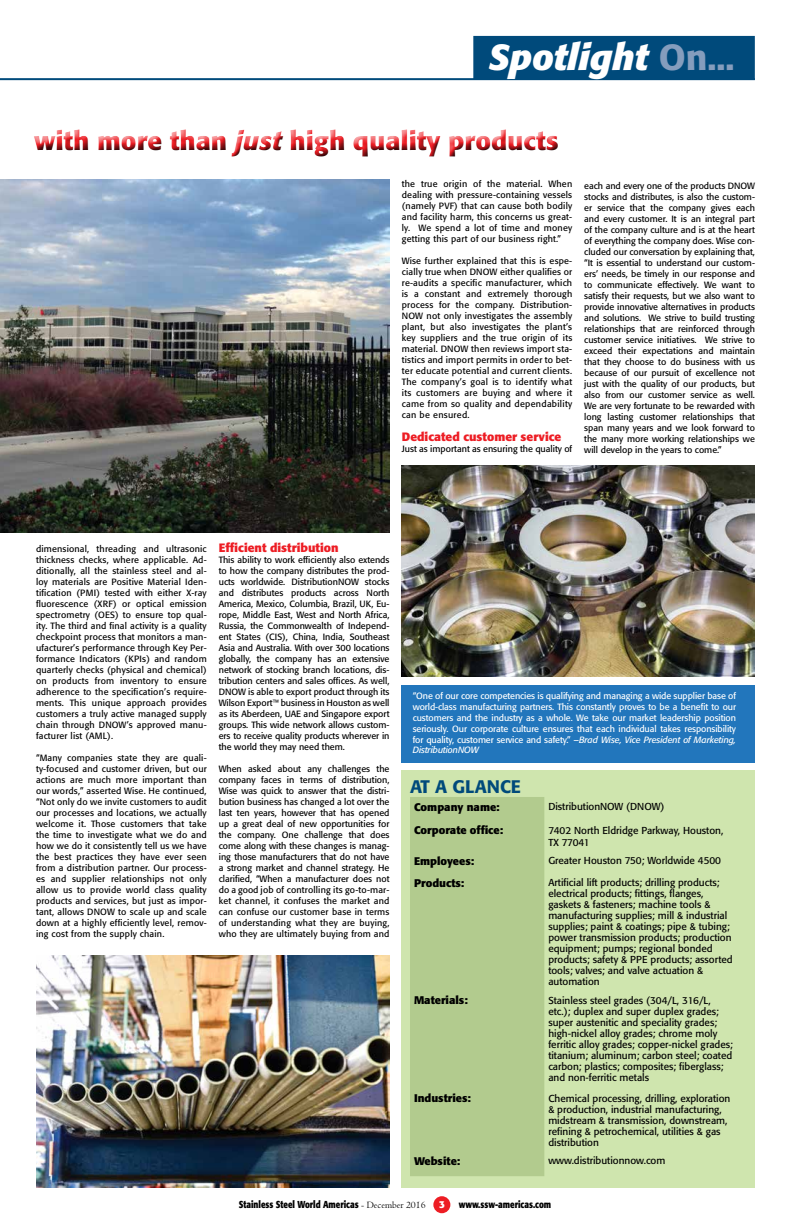
<style>
.page{position:relative;width:791px;height:1225px;background:#fff}
.page>*{position:absolute;margin:0;border:0;box-sizing:border-box;transform-origin:0 0}
.t1{font:italic 700 36px "Formata";color:#fff}
.t2{font:700 26px "Formata";color:#ed1d24}
.t3{font:500 18px "Formata";color:#004a7b}
.t4{font:700 12px "Formata";color:#ed1d24}
.t5{font:700 11px "Formata";color:#000}
.t6{font:10px/11px "Formata";color:#000}
.t7{font:700 10px "Formata";color:#000;scale:.8 1}
.t8{font:700 10px "Formata";color:#fff}
.t9{font:9px/11px "Formata";letter-spacing:.02em;color:#000;text-align:justify}
.t10{font:9px/10.8px "Formata";letter-spacing:-.01em;color:#fff;text-align:justify}
.t11{font:9px "Formata";color:#000}
.s1{font-weight:500;font-style:normal;color:#859dbd}
.s2{font-style:italic}
.s3{font-family:"Centaur";font-weight:400}
</style>
<div class="page">
<div style="left:433px;top:1196px;width:17px;height:17px;background:#ed1d24;border-radius:50%"></div>
<hr style="left:0;top:78px;width:755px;height:2px;background:#004a7b">
<div style="left:473px;top:36px;width:282px;height:44px;background:#004a7b"></div>
<div style="left:0;top:124px;width:565px;height:33px;background:#000;opacity:.75"></div>
<div style="left:401px;top:770px;width:354px;height:417px;background:#cfe5ae"></div>
<div style="left:410px;top:797px;width:134px;height:379px;background:#b2cb8e"></div>
<div style="left:401px;top:685px;width:354px;height:77px;background:#2276bc"></div>
<img style="left:36px;top:956px;width:353px;height:231px">
<img style="left:0;top:179px;width:389px;height:354px">
<img style="left:401px;top:466px;width:354px;height:210px">
<h1 class="t1" style="left:488px;top:35px;width:248px">Spotlight <span class="s1">On...</span></h1>
<h2 class="t2" style="left:34px;top:124px;width:526px">with more than <span class="s2">just</span> high quality products</h2>
<p class="t9" style="left:402px;top:178px;width:172px">the true origin of the material. When dealing with pressure-containing vessels (namely PVF) that can cause both bodily and facility harm, this concerns us great&shy;ly. We spend a lot of time and money getting this part of our business right.”</p>
<p class="t9" style="left:402px;top:255px;width:172px">Wise further explained that this is espe&shy;cially true when DNOW either qualifies or re-audits a specific manufacturer, which is a constant and extremely thorough process for the company. Distribution-NOW not only investigates the assembly plant, but also investigates the plant’s key suppliers and the true origin of its material. DNOW then reviews import sta&shy;tistics and import permits in order to bet&shy;ter educate potential and current clients.<br>The company’s goal is to identify what its customers are buying and where it came from so quality and dependability can be ensured.</p>
<h3 class="t4" style="left:402px;top:429px;width:161px">Dedicated customer service</h3>
<p class="t11" style="left:402px;top:443px;width:172px">Just as important as ensuring the quality of</p>
<p class="t9" style="left:584px;top:180px;width:172px">each and every one of the products DNOW stocks and distributes, is also the custom&shy;er service that the company gives each and every customer. It is an integral part of the company culture and is at the heart of everything the company does. Wise con&shy;cluded our conversation by explaining that, “It is essential to understand our custom&shy;ers’ needs, be timely in our response and to communicate effectively. We want to satisfy their requests, but we also want to provide innovative alternatives in products and solutions. We strive to build trusting relationships that are reinforced through customer service initiatives. We strive to exceed their expectations and maintain that they choose to do business with us because of our pursuit of excellence not just with the quality of our products, but also from our customer service as well.<br>We are very fortunate to be rewarded with long lasting customer relationships that span many years and we look forward to the many more working relationships we will develop in the years to come.”</p>
<p class="t9" style="left:36px;top:543px;width:172px">dimensional, threading and ultrasonic thickness checks, where applicable. Ad&shy;ditionally, all the stainless steel and al&shy;loy materials are Positive Material Iden&shy;tification (PMI) tested with either X-ray fluorescence (XRF) or optical emission spectrometry (OES) to ensure top qual&shy;ity. The third and final activity is a quality checkpoint process that monitors a man&shy;ufacturer’s performance through Key Per&shy;formance Indicators (KPIs) and random quarterly checks (physical and chemical) on products from inventory to ensure adherence to the specification’s require&shy;ments. This unique approach provides customers a truly active managed supply chain through DNOW’s approved manu&shy;facturer list (AML).</p>
<p class="t9" style="left:36px;top:752px;width:172px">“Many companies state they are quali&shy;ty-focused and customer driven, but our actions are much more important than our words,” asserted Wise. He continued, “Not only do we invite customers to audit our processes and locations, we actually welcome it. Those customers that take the time to investigate what we do and how we do it consistently tell us we have the best practices they have ever seen from a distribution partner. Our process&shy;es and supplier relationships not only allow us to provide world class quality products and services, but just as impor&shy;tant, allows DNOW to scale up and scale down at a highly efficiently level, remov&shy;ing cost from the supply chain.</p>
<h3 class="t4" style="left:219px;top:540px;width:121px">Efficient distribution</h3>
<p class="t9" style="left:219px;top:554px;width:172px">This ability to work efficiently also extends to how the company distributes the prod&shy;ucts worldwide. DistributionNOW stocks and distributes products across North America, Mexico, Columbia, Brazil, UK, Eu&shy;rope, Middle East, West and North Africa, Russia, the Commonwealth of Independ&shy;ent States (CIS), China, India, Southeast Asia and Australia. With over 300 locations globally, the company has an extensive network of stocking branch locations, dis&shy;tribution centers and sales offices. As well, DNOW is able to export product through its Wilson Export™ business in Houston as well as its Aberdeen, UAE and Singapore export groups. This wide network allows custom&shy;ers to receive quality products wherever in the world they may need them.</p>
<p class="t9" style="left:219px;top:763px;width:172px">When asked about any challenges the company faces in terms of distribution, Wise was quick to answer that the distri&shy;bution business has changed a lot over the last ten years, however that has opened up a great deal of new opportunities for the company. One challenge that does come along with these changes is manag&shy;ing those manufacturers that do not have a strong market and channel strategy. He clarified, “When a manufacturer does not do a good job of controlling its go-to-mar&shy;ket channel, it confuses the market and can confuse our customer base in terms of understanding what they are buying, who they are ultimately buying from and</p>
<p class="t10" style="left:413px;top:691px;width:325px">“One of our core competencies is qualifying and managing a wide supplier base of world-class manufacturing partners. This constantly proves to be a benefit to our customers and the industry as a whole. We take our market leadership position seriously. Our corporate culture ensures that each individual takes responsibility for quality, customer service and safety.” <span class="s2">–Brad Wise, Vice President of Marketing, DistributionNOW</span></p>
<h3 class="t3" style="left:410px;top:775px;width:113px">AT A GLANCE</h3>
<p class="t5" style="left:414px;top:800px;width:87px">Company name:</p>
<p class="t6" style="left:548px;top:801px;width:118px">DistributionNOW (DNOW)</p>
<p class="t5" style="left:414px;top:823px;width:91px">Corporate office:</p>
<p class="t6" style="left:548px;top:824px;width:176px;line-height:12px">7402 North Eldridge Parkway, Houston,<br>TX 77041</p>
<p class="t5" style="left:414px;top:854px;width:62px">Employees:</p>
<p class="t6" style="left:548px;top:855px;width:174px">Greater Houston 750; Worldwide 4500</p>
<p class="t5" style="left:414px;top:876px;width:52px">Products:</p>
<p class="t6" style="left:548px;top:877px;width:186px">Artificial lift products; drilling products; electrical products; fittings, flanges, gaskets &amp; fasteners; machine tools &amp; manufacturing supplies; mill &amp; industrial supplies; paint &amp; coatings; pipe &amp; tubing; power transmission products; production equipment; pumps; regional bonded products; safety &amp; PPE products; assorted tools; valves; and valve actuation &amp; automation</p>
<p class="t5" style="left:414px;top:993px;width:55px">Materials:</p>
<p class="t6" style="left:548px;top:994px;width:186px">Stainless steel grades (304/L, 316/L, etc.); duplex and super duplex grades; super austenitic and speciality grades; high-nickel alloy grades; chrome moly ferritic alloy grades; copper-nickel grades; titanium; aluminum; carbon steel; coated carbon; plastics; composites; fiberglass; and non-ferritic metals</p>
<p class="t5" style="left:414px;top:1091px;width:59px">Industries:</p>
<p class="t6" style="left:548px;top:1092px;width:184px">Chemical processing, drilling, exploration &amp; production, industrial manufacturing, midstream &amp; transmission, downstream, refining &amp; petrochemical, utilities &amp; gas distribution</p>
<p class="t5" style="left:414px;top:1154px;width:48px">Website:</p>
<p class="t6" style="left:548px;top:1155px;width:119px">www.distributionnow.com</p>
<p class="t7" style="left:239px;top:1197px;width:235px">Stainless Steel World Americas <span class="s3">- December 2016</span></p>
<p class="t8" style="left:439px;top:1198px;width:7px">3</p>
<p class="t7" style="left:459px;top:1198px;width:117px">www.ssw-americas.com</p>
</div>
